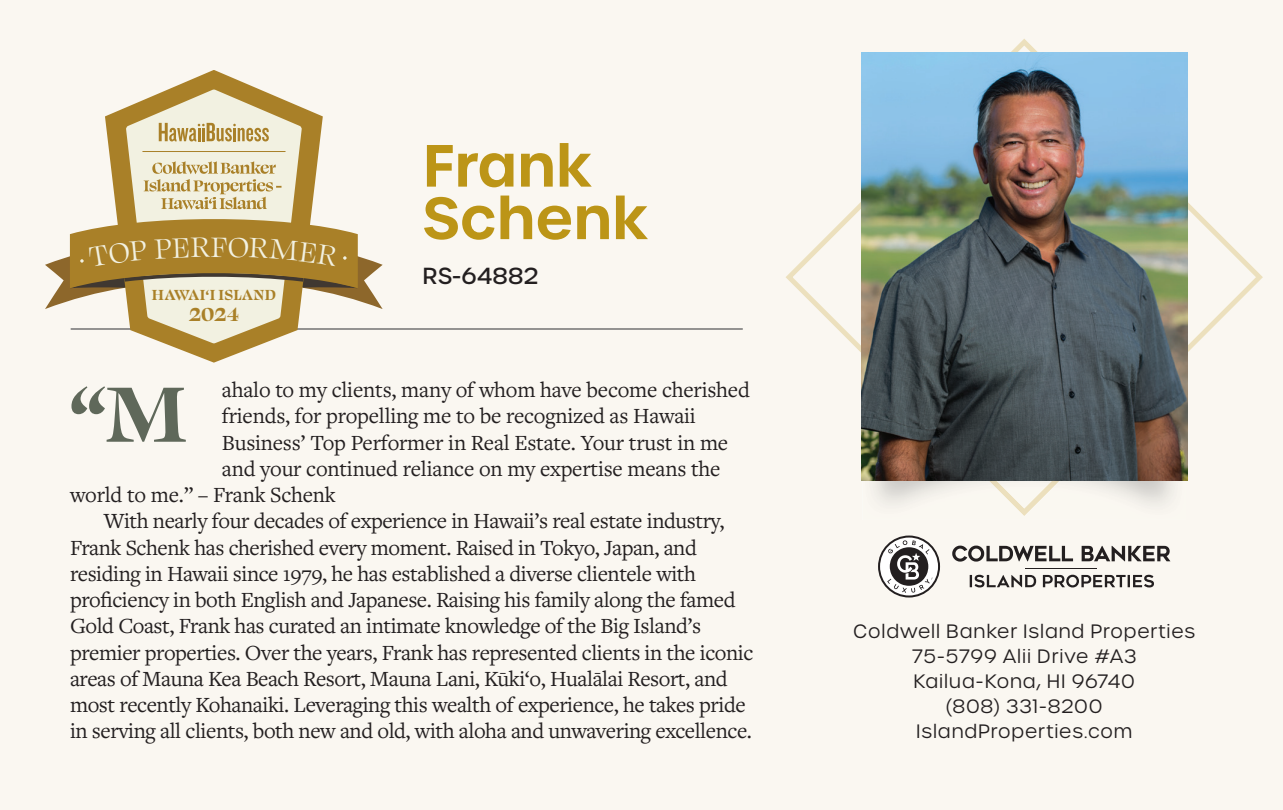
<style>
.page{position:relative;width:1283px;height:810px;background:#fff}
.page>*{position:absolute;margin:0;border:0;box-sizing:border-box;transform-origin:0 0}
.t1{font:700 90px "Swear Display";color:#5f685a}
.t2{font:600 57.5px/52.5px "Urbane";color:#bc9517}
.t3{font:32.25px "Swear Display";color:#f2f1e1}
.t4{font:22.5px "Freight Text Pro";letter-spacing:-.02em;color:#231f20}
.t5{font:500 22.5px "Urbane";letter-spacing:.01em;color:#231f20}
.t6{font:700 21.75px "Swear Display";color:#a98028}
.t7{font:300 18.75px/25px "Urbane";letter-spacing:.045em;color:#231f20;text-align:center}
.t8{font:700 16.75px "Swear Display";letter-spacing:.025em;color:#a98028}
</style>
<div class="page">
<div style="left:0;top:0;width:1282px;height:810px;background:#faf7f1"></div>
<hr style="left:71px;top:328px;width:671px;height:2px;background:#57585a">
<div style="left:785px;top:39px;width:478px;height:477px;background:#faf7f1"></div>
<img style="left:862px;top:480px;width:324px;height:36px">
<img style="left:861px;top:53px;width:326px;height:427px">
<svg style="left:105px;top:70px;width:218px;height:292px;fill:#faf7f1"></svg>
<svg style="left:126px;top:89px;width:176px;height:254px;background:#dbcea8"></svg>
<hr style="left:143px;top:151px;width:142px;height:1px;background:#a98028">
<svg style="left:159px;top:123px;width:110px;height:18px;background:#cfbb8a"></svg>
<svg style="left:878px;top:536px;width:62px;height:62px"></svg>
<hr style="left:1025px;top:568px;width:72px;height:1px;background:#231f20">
<svg style="left:1081px;top:546px;width:89px;height:15px"></svg>
<svg style="left:952px;top:546px;width:121px;height:16px"></svg>
<svg style="left:969px;top:575px;width:185px;height:12px"></svg>
<svg style="left:45px;top:161px;width:337px;height:148px"></svg>
<h3 class="t3" style="left:211px;top:226px;width:19px">F</h3>
<p class="t8" style="left:152px;top:284px;width:126px">HAWAI‘I ISLAND</p>
<p class="t6" style="left:189px;top:300px;width:51px">2024</p>
<h2 class="t2" style="left:422px;top:140px;width:227px">Frank<br>Schenk</h2>
<p class="t5" style="left:422px;top:261px;width:117px">RS-64882</p>
<p class="t4" style="left:222px;top:375px;width:529px">ahalo to my clients, many of whom have become cherished</p>
<p class="t4" style="left:222px;top:401px;width:475px">friends, for propelling me to be recognized as Hawaii</p>
<p class="t4" style="left:222px;top:428px;width:508px">Business’ Top Performer in Real Estate. Your trust in me</p>
<p class="t4" style="left:222px;top:454px;width:500px">and your continued reliance on my expertise means the</p>
<p class="t4" style="left:70px;top:480px;width:267px">world to me.” – Frank Schenk</p>
<p class="t4" style="left:104px;top:506px;width:622px">With nearly four decades of experience in Hawaii’s real estate industry,</p>
<p class="t4" style="left:70px;top:533px;width:628px">Frank Schenk has cherished every moment. Raised in Tokyo, Japan, and</p>
<p class="t4" style="left:70px;top:559px;width:627px">residing in Hawaii since 1979, he has established a diverse clientele with</p>
<p class="t4" style="left:70px;top:585px;width:667px">proficiency in both English and Japanese. Raising his family along the famed</p>
<p class="t4" style="left:70px;top:611px;width:632px">Gold Coast, Frank has curated an intimate knowledge of the Big Island’s</p>
<p class="t4" style="left:70px;top:638px;width:685px">premier properties. Over the years, Frank has represented clients in the iconic</p>
<p class="t4" style="left:70px;top:664px;width:659px">areas of Mauna Kea Beach Resort, Mauna Lani, Kūki‘o, Hualālai Resort, and</p>
<p class="t4" style="left:70px;top:690px;width:677px">most recently Kohanaiki. Leveraging this wealth of experience, he takes pride</p>
<p class="t4" style="left:70px;top:716px;width:683px">in serving all clients, both new and old, with aloha and unwavering excellence.</p>
<h1 class="t1" style="left:70px;top:355px;width:118px">“M</h1>
<p class="t7" style="left:853px;top:619px;width:343px">Coldwell Banker Island Properties<br>75-5799 Alii Drive #A3<br>Kailua-Kona, HI 96740<br>(808) 331-8200<br>IslandProperties.com</p>
</div>
